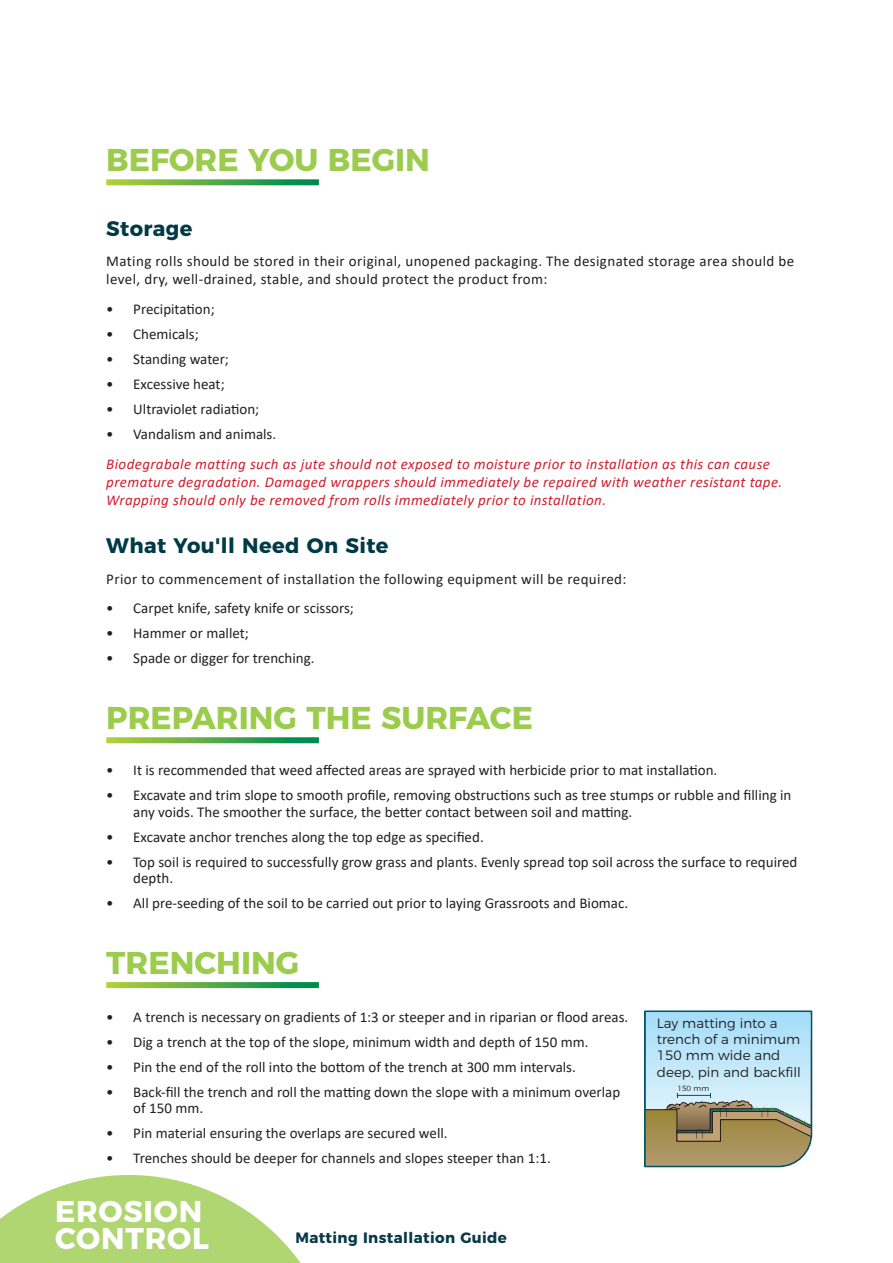
<style>
.page{position:relative;width:893px;height:1263px;background:#fff}
.page>*{position:absolute;margin:0;border:0;box-sizing:border-box;transform-origin:0 0}
.t1{font:700 31.5px "Montserrat";color:#9ccc4d}
.t2{font:700 30px/27px "Montserrat";letter-spacing:.025em;color:#fff}
.t3{font:700 21px "Montserrat";letter-spacing:.02em;color:#003a47}
.t4{font:15px/16.5px "Calibri";color:#231f20}
.t5{font:italic 15px/18px "Calibri";letter-spacing:.025em;color:#ce202f}
.t6{font:15px/18px "Calibri";letter-spacing:.025em;color:#231f20}
.t7{font:700 15px "Montserrat";letter-spacing:.025em;color:#083a49}
.t8{font:300 13.5px/16.2px "Montserrat";color:#231f20}
.t9{font:300 7.5px "Montserrat";color:#231f20}
</style>
<div class="page">
<svg style="left:0;top:1175px;width:301px;height:88px"></svg>
<svg style="left:106px;top:179px;width:213px;height:6px"></svg>
<svg style="left:106px;top:737px;width:213px;height:6px"></svg>
<svg style="left:106px;top:982px;width:213px;height:6px"></svg>
<svg style="left:644px;top:1010px;width:169px;height:158px"></svg>
<h1 class="t1" style="left:106px;top:134px;width:325px">BEFORE YOU BEGIN</h1>
<h3 class="t3" style="left:106px;top:211px;width:88px">Storage</h3>
<p class="t6" style="left:106px;top:252px;width:689px">Mating rolls should be stored in their original, unopened packaging. The designated storage area should be level, dry, well-drained, stable, and should protect the product from:</p>
<p class="t4" style="left:106px;top:300px;width:110px">• Precipitation;</p>
<p class="t4" style="left:106px;top:325px;width:94px">• Chemicals;</p>
<p class="t4" style="left:106px;top:350px;width:124px">• Standing water;</p>
<p class="t4" style="left:106px;top:375px;width:120px">• Excessive heat;</p>
<p class="t4" style="left:106px;top:400px;width:154px">• Ultraviolet radiation;</p>
<p class="t4" style="left:106px;top:425px;width:171px">• Vandalism and animals.</p>
<p class="t5" style="left:106px;top:455px;width:678px">Biodegrabale matting such as jute should not exposed to moisture prior to installation as this can cause premature degradation. Damaged wrappers should immediately be repaired with weather resistant tape.<br>Wrapping should only be removed from rolls immediately prior to installation.</p>
<h3 class="t3" style="left:106px;top:528px;width:284px">What You'll Need On Site</h3>
<p class="t6" style="left:106px;top:570px;width:522px">Prior to commencement of installation the following equipment will be required:</p>
<p class="t4" style="left:106px;top:600px;width:249px">• Carpet knife, safety knife or scissors;</p>
<p class="t4" style="left:106px;top:625px;width:144px">• Hammer or mallet;</p>
<p class="t4" style="left:106px;top:650px;width:210px">• Spade or digger for trenching.</p>
<h1 class="t1" style="left:106px;top:692px;width:428px">PREPARING THE SURFACE</h1>
<p class="t4" style="left:106px;top:761px;width:613px">• It is recommended that weed affected areas are sprayed with herbicide prior to mat installation.</p>
<p class="t4" style="left:133px;top:786px;width:660px;text-indent:-27px">• Excavate and trim slope to smooth profile, removing obstructions such as tree stumps or rubble and filling in any voids. The smoother the surface, the better contact between soil and matting.</p>
<p class="t4" style="left:106px;top:828px;width:379px">• Excavate anchor trenches along the top edge as specified.</p>
<p class="t4" style="left:133px;top:853px;width:666px;text-indent:-27px">• Top soil is required to successfully grow grass and plants. Evenly spread top soil across the surface to required depth.</p>
<p class="t4" style="left:106px;top:894px;width:523px">• All pre-seeding of the soil to be carried out prior to laying Grassroots and Biomac.</p>
<h1 class="t1" style="left:106px;top:936px;width:194px">TRENCHING</h1>
<p class="t4" style="left:106px;top:1008px;width:523px">• A trench is necessary on gradients of 1:3 or steeper and in riparian or flood areas.</p>
<p class="t4" style="left:106px;top:1033px;width:484px">• Dig a trench at the top of the slope, minimum width and depth of 150 mm.</p>
<p class="t4" style="left:106px;top:1058px;width:471px">• Pin the end of the roll into the bottom of the trench at 300 mm intervals.</p>
<p class="t4" style="left:133px;top:1083px;width:489px;text-indent:-27px">• Back-fill the trench and roll the matting down the slope with a minimum overlap of 150 mm.</p>
<p class="t4" style="left:106px;top:1125px;width:343px">• Pin material ensuring the overlaps are secured well.</p>
<p class="t4" style="left:106px;top:1150px;width:446px">• Trenches should be deeper for channels and slopes steeper than 1:1.</p>
<h2 class="t2" style="left:55px;top:1195px;width:155px">EROSION<br>CONTROL</h2>
<p class="t7" style="left:295px;top:1225px;width:213px">Matting Installation Guide</p>
<p class="t8" style="left:657px;top:1014px;width:146px">Lay matting into a trench of a minimum<br>150 mm wide and deep, pin and backfill</p>
<p class="t9" style="left:677px;top:1083px;width:33px">150 mm</p>
</div>
